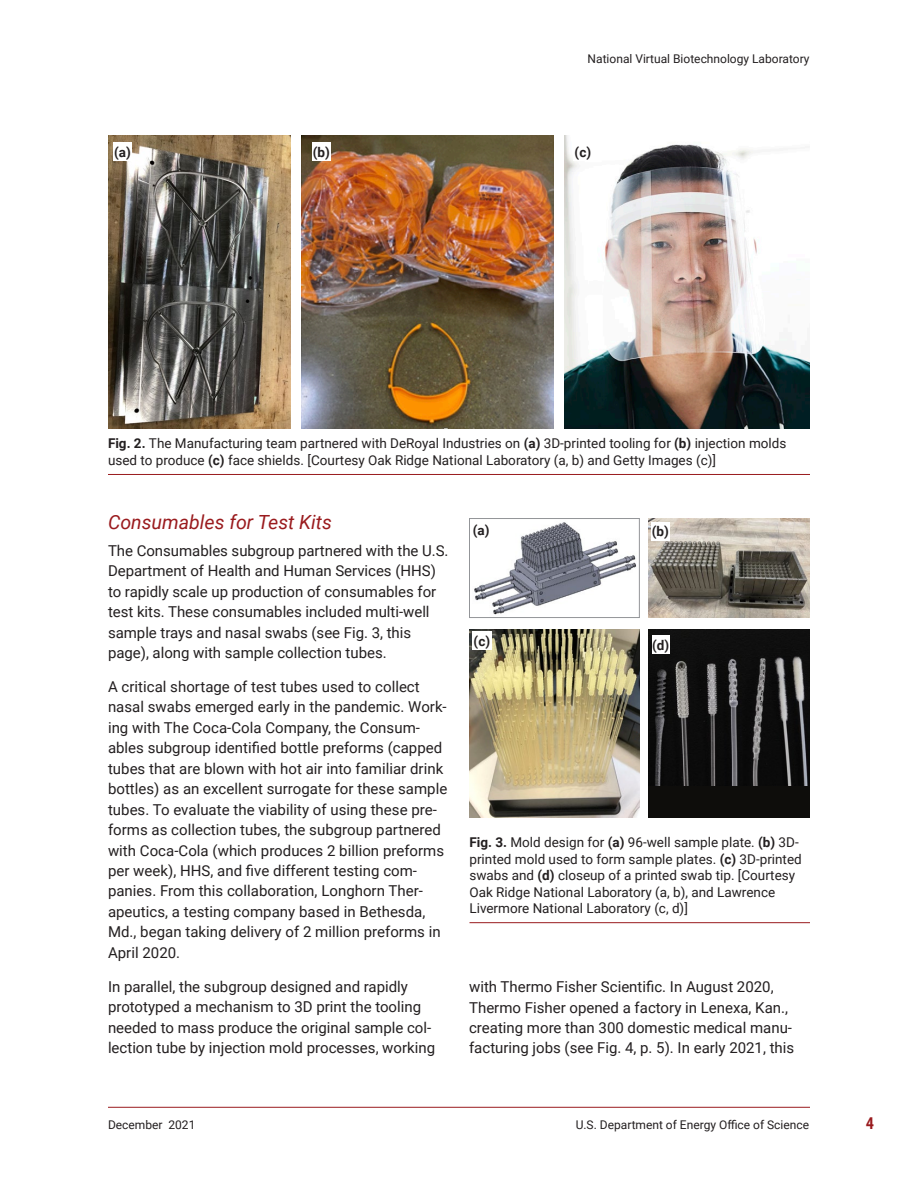
<style>
.page{position:relative;width:918px;height:1188px;background:#fff}
.page>*{position:absolute;margin:0;border:0;box-sizing:border-box;transform-origin:0 0}
.NVBL_Heading_2{font:italic 19.5px "Roboto";color:#9a1b1e}
.t1{font:700 condensed 18px "Myriad Pro";color:#9a1b1e}
.Body_Text{font:15px/20.4px "Roboto";color:#231f20}
.t2{font:13.5px/16.5px "Roboto";color:#231f20}
.Body_Text-2{font:700 13.5px "Roboto";color:#231f20}
.t3{font:12px "Roboto";color:#231f20}
.s1{font-weight:700}
</style>
<div class="page">
<hr style="left:108px;top:1107px;width:702px;height:1px;background:#9a1b1e">
<img style="left:565px;top:135px;width:245px;height:294px">
<hr style="left:108px;top:474px;width:702px;height:1px;background:#9a1b1e">
<img style="left:474px;top:522px;width:163px;height:93px">
<div style="left:469px;top:518px;width:171px;height:100px;border:1px solid #939598"></div>
<img style="left:649px;top:519px;width:161px;height:99px">
<img style="left:469px;top:629px;width:171px;height:189px">
<div style="left:649px;top:629px;width:161px;height:189px;background:#0e0d0b"></div>
<img style="left:652px;top:629px;width:156px;height:157px">
<hr style="left:470px;top:922px;width:340px;height:1px;background:#9a1b1e">
<div style="left:472px;top:522px;width:18px;height:16px;background:#fff"></div>
<div style="left:651px;top:522px;width:19px;height:18px;background:#fff"></div>
<div style="left:472px;top:632px;width:20px;height:18px;background:#fff"></div>
<div style="left:652px;top:636px;width:17px;height:18px;background:#fff"></div>
<img style="left:108px;top:135px;width:183px;height:294px">
<img style="left:301px;top:135px;width:253px;height:294px">
<div style="left:113px;top:143px;width:19px;height:18px;background:#fff"></div>
<div style="left:312px;top:143px;width:18px;height:18px;background:#fff"></div>
<div style="left:574px;top:143px;width:18px;height:18px;background:#fff"></div>
<p class="t3" style="left:588px;top:50px;width:223px">National Virtual Biotechnology Laboratory</p>
<p class="Body_Text-2" style="left:114px;top:142px;width:18px">(a)</p>
<p class="Body_Text-2" style="left:313px;top:142px;width:19px">(b)</p>
<p class="Body_Text-2" style="left:575px;top:142px;width:18px">(c)</p>
<p class="t2" style="left:108px;top:435px;width:680px"><span class="s1">Fig. 2.</span> The Manufacturing team partnered with DeRoyal Industries on <span class="s1">(a)</span> 3D-printed tooling for <span class="s1">(b)</span> injection molds used to produce <span class="s1">(c)</span> face shields. [Courtesy Oak Ridge National Laboratory (a, b) and Getty Images (c)]</p>
<p class="NVBL_Heading_2" style="left:108px;top:508px;width:226px">Consumables for Test Kits</p>
<p class="Body_Text" style="left:108px;top:540px;width:342px">The Consumables subgroup partnered with the U.S.<br>Department of Health and Human Services (HHS) to rapidly scale up production of consumables for test kits. These consumables included multi-well sample trays and nasal swabs (see Fig. 3, this page), along with sample collection tubes.</p>
<p class="Body_Text" style="left:108px;top:676px;width:341px">A critical shortage of test tubes used to collect nasal swabs emerged early in the pandemic. Work&shy;ing with The Coca-Cola Company, the Consum&shy;ables subgroup identified bottle preforms (capped tubes that are blown with hot air into familiar drink bottles) as an excellent surrogate for these sample tubes. To evaluate the viability of using these pre&shy;forms as collection tubes, the subgroup partnered with Coca-Cola (which produces 2 billion preforms per week), HHS, and five different testing com&shy;panies. From this collaboration, Longhorn Ther&shy;apeutics, a testing company based in Bethesda, Md., began taking delivery of 2 million preforms in April 2020.</p>
<p class="Body_Text" style="left:108px;top:976px;width:329px">In parallel, the subgroup designed and rapidly prototyped a mechanism to 3D print the tooling needed to mass produce the original sample col&shy;lection tube by injection mold processes, working</p>
<p class="Body_Text-2" style="left:473px;top:521px;width:18px">(a)</p>
<p class="Body_Text-2" style="left:652px;top:522px;width:19px">(b)</p>
<p class="Body_Text-2" style="left:474px;top:631px;width:18px">(c)</p>
<p class="Body_Text-2" style="left:652px;top:635px;width:19px">(d)</p>
<p class="t2" style="left:470px;top:834px;width:334px"><span class="s1">Fig. 3.</span> Mold design for <span class="s1">(a)</span> 96-well sample plate. <span class="s1">(b)</span> 3D&shy;printed mold used to form sample plates. <span class="s1">(c)</span> 3D-printed swabs and <span class="s1">(d)</span> closeup of a printed swab tip. [Courtesy Oak Ridge National Laboratory (a, b), and Lawrence Livermore National Laboratory (c, d)]</p>
<p class="Body_Text" style="left:469px;top:976px;width:327px">with Thermo Fisher Scientific. In August 2020, Thermo Fisher opened a factory in Lenexa, Kan., creating more than 300 domestic medical manu&shy;facturing jobs (see Fig. 4, p. 5). In early 2021, this</p>
<p class="t3" style="left:108px;top:1116px;width:89px">December 2021</p>
<p class="t3" style="left:576px;top:1116px;width:235px">U.S. Department of Energy Office of Science</p>
<p class="t1" style="left:866px;top:1112px;width:9px">4</p>
</div>
